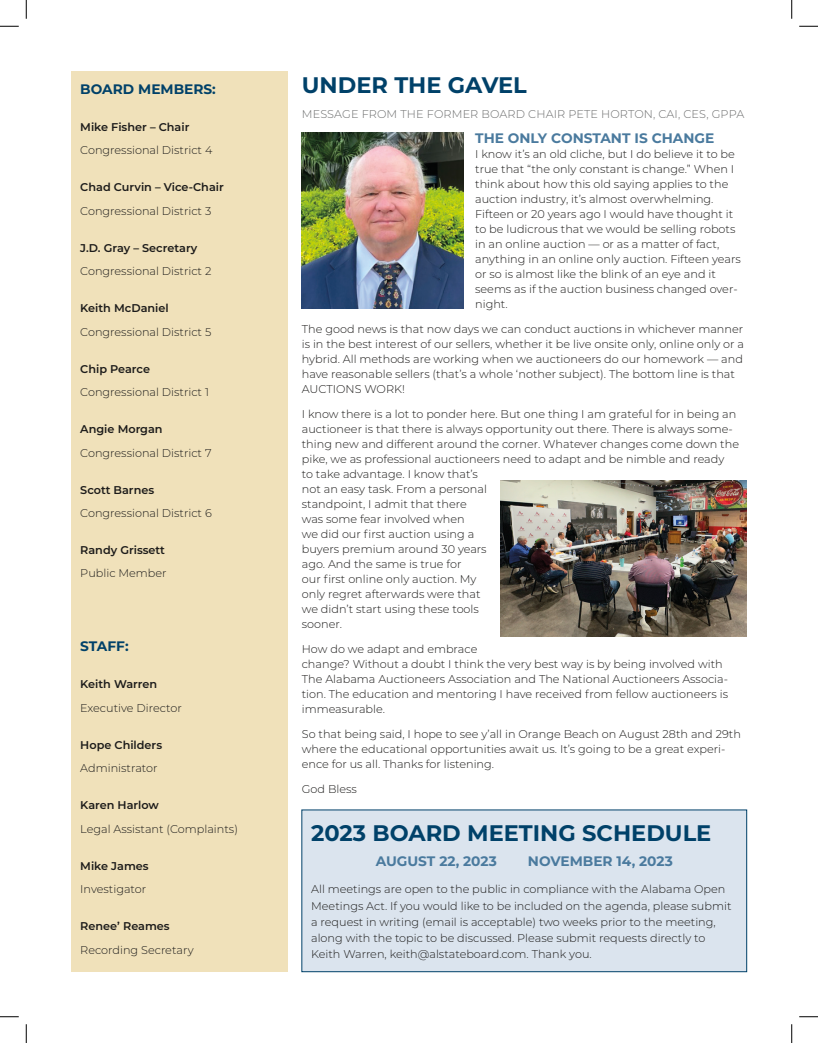
<style>
.page{position:relative;width:818px;height:1043px;background:#fff}
.page>*{position:absolute;margin:0;border:0;box-sizing:border-box;transform-origin:0 0}
.t1{font:700 22.5px "Montserrat";color:#004169}
.t2{font:700 13.75px "Montserrat";color:#4a7a9e}
.t3{font:700 13.75px "Montserrat";color:#004169}
.t4{font:300 11.25px/15px "Montserrat";color:#1c1b1a}
.t5{font:600 11.25px "Montserrat";color:#1c1b1a}
.t6{font:300 11.25px "Montserrat";letter-spacing:.01em;color:#6b6c6c}
</style>
<div class="page">
<div style="left:71px;top:71px;width:216px;height:900px;background:#f0e1ba"></div>
<img style="left:302px;top:132px;width:162px;height:177px">
<div style="left:302px;top:810px;width:444px;height:161px;background:#dbe4ee"></div>
<div style="left:301px;top:809px;width:446px;height:163px;border:1px solid #004169"></div>
<img style="left:501px;top:480px;width:245px;height:156px">
<svg style="left:0;top:25px;width:19px;height:2px"></svg>
<svg style="left:799px;top:25px;width:19px;height:2px"></svg>
<svg style="left:0;top:1016px;width:19px;height:1px"></svg>
<svg style="left:799px;top:1016px;width:19px;height:1px"></svg>
<svg style="left:25px;top:0;width:2px;height:19px"></svg>
<svg style="left:25px;top:1024px;width:2px;height:18px"></svg>
<svg style="left:791px;top:0;width:1px;height:19px"></svg>
<svg style="left:791px;top:1024px;width:1px;height:18px"></svg>
<p class="t3" style="left:80px;top:79px;width:137px">BOARD MEMBERS:</p>
<p class="t5" style="left:80px;top:119px;width:111px">Mike Fisher – Chair</p>
<p class="t4" style="left:80px;top:142px;width:134px">Congressional District 4</p>
<p class="t5" style="left:80px;top:179px;width:145px">Chad Curvin – Vice-Chair</p>
<p class="t4" style="left:80px;top:203px;width:132px">Congressional District 3</p>
<p class="t5" style="left:80px;top:239px;width:119px">J.D. Gray – Secretary</p>
<p class="t4" style="left:80px;top:263px;width:132px">Congressional District 2</p>
<p class="t5" style="left:80px;top:300px;width:90px">Keith McDaniel</p>
<p class="t4" style="left:80px;top:324px;width:132px">Congressional District 5</p>
<p class="t5" style="left:80px;top:360px;width:71px">Chip Pearce</p>
<p class="t4" style="left:80px;top:384px;width:130px">Congressional District 1</p>
<p class="t5" style="left:80px;top:421px;width:84px">Angie Morgan</p>
<p class="t4" style="left:80px;top:444px;width:133px">Congressional District 7</p>
<p class="t5" style="left:80px;top:481px;width:75px">Scott Barnes</p>
<p class="t4" style="left:80px;top:505px;width:133px">Congressional District 6</p>
<p class="t5" style="left:80px;top:542px;width:86px">Randy Grissett</p>
<p class="t4" style="left:80px;top:565px;width:88px">Public Member</p>
<p class="t3" style="left:80px;top:636px;width:50px">STAFF:</p>
<p class="t5" style="left:80px;top:676px;width:78px">Keith Warren</p>
<p class="t4" style="left:80px;top:700px;width:103px">Executive Director</p>
<p class="t5" style="left:80px;top:736px;width:83px">Hope Childers</p>
<p class="t4" style="left:80px;top:760px;width:79px">Administrator</p>
<p class="t5" style="left:80px;top:797px;width:80px">Karen Harlow</p>
<p class="t4" style="left:80px;top:821px;width:159px">Legal Assistant (Complaints)</p>
<p class="t5" style="left:80px;top:857px;width:70px">Mike James</p>
<p class="t4" style="left:80px;top:881px;width:67px">Investigator</p>
<p class="t5" style="left:80px;top:918px;width:91px">Renee’ Reames</p>
<p class="t4" style="left:80px;top:941px;width:115px">Recording Secretary</p>
<h1 class="t1" style="left:302px;top:69px;width:226px">UNDER THE GAVEL</h1>
<p class="t6" style="left:302px;top:106px;width:444px">MESSAGE FROM THE FORMER BOARD CHAIR PETE HORTON, CAI, CES, GPPA</p>
<p class="t2" style="left:475px;top:128px;width:241px">THE ONLY CONSTANT IS CHANGE</p>
<p class="t4" style="left:475px;top:146px;width:267px">I know it’s an old cliche, but I do believe it to be true that “the only constant is change.” When I think about how this old saying applies to the auction industry, it’s almost overwhelming.<br>Fifteen or 20 years ago I would have thought it to be ludicrous that we would be selling robots in an online auction — or as a matter of fact, anything in an online only auction. Fifteen years or so is almost like the blink of an eye and it seems as if the auction business changed over&shy;night.</p>
<p class="t4" style="left:302px;top:321px;width:444px">The good news is that now days we can conduct auctions in whichever manner is in the best interest of our sellers, whether it be live onsite only, online only or a hybrid. All methods are working when we auctioneers do our homework — and have reasonable sellers (that’s a whole ‘nother subject). The bottom line is that AUCTIONS WORK!</p>
<p class="t4" style="left:302px;top:406px;width:438px">I know there is a lot to ponder here. But one thing I am grateful for in being an auctioneer is that there is always opportunity out there. There is always some&shy;thing new and different around the corner. Whatever changes come down the pike, we as professional auctioneers need to adapt and be nimble and ready<br>to take advantage. I know that’s<br>not an easy task. From a personal<br>standpoint, I admit that there<br>was some fear involved when<br>we did our first auction using a<br>buyers premium around 30 years<br>ago. And the same is true for<br>our first online only auction. My<br>only regret afterwards were that<br>we didn’t start using these tools<br>sooner.</p>
<p class="t4" style="left:302px;top:641px;width:428px">How do we adapt and embrace<br>change? Without a doubt I think the very best way is by being involved with The Alabama Auctioneers Association and The National Auctioneers Associa&shy;tion. The education and mentoring I have received from fellow auctioneers is immeasurable.</p>
<p class="t4" style="left:302px;top:726px;width:440px">So that being said, I hope to see y’all in Orange Beach on August 28th and 29th where the educational opportunities await us. It’s going to be a great experi&shy;ence for us all. Thanks for listening.</p>
<p class="t4" style="left:302px;top:781px;width:57px">God Bless</p>
<h1 class="t1" style="left:311px;top:816px;width:402px">2023 BOARD MEETING SCHEDULE</h1>
<p class="t2" style="left:375px;top:851px;width:123px">AUGUST 22, 2023</p>
<p class="t2" style="left:528px;top:851px;width:146px">NOVEMBER 14, 2023</p>
<p class="t4" style="left:311px;top:881px;width:422px;line-height:16.2px">All meetings are open to the public in compliance with the Alabama Open Meetings Act. If you would like to be included on the agenda, please submit a request in writing (email is acceptable) two weeks prior to the meeting, along with the topic to be discussed. Please submit requests directly to Keith Warren, keith@alstateboard.com. Thank you.</p>
</div>
